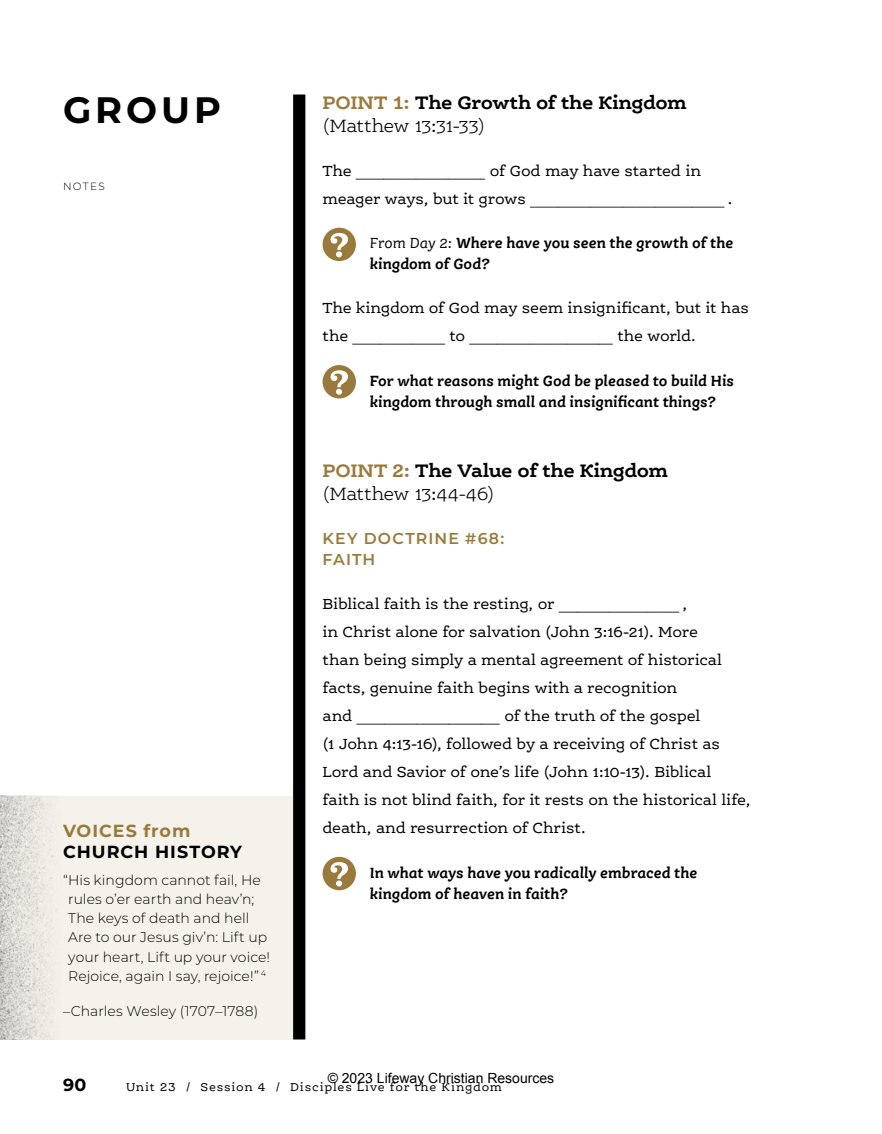
<style>
.page{position:relative;width:882px;height:1134px;background:#fff}
.page>*{position:absolute;margin:0;border:0;box-sizing:border-box;transform-origin:0 0}
.t1{font:700 36.75px "Montserrat";letter-spacing:.105em;color:#000}
.t2{font:700 19.25px/22.8px "Ernestine Pro";letter-spacing:-.015em;color:#000}
.t3{font:700 17.5px "Montserrat";letter-spacing:.055em;color:#000}
.t4{font:700 17.5px "Montserrat";letter-spacing:.05em;color:#997a3c}
.t5{font:15.75px/28px "Ernestine Pro";letter-spacing:-.015em;color:#000}
.t6{font:italic 700 15.75px/21px "Ernestine Pro";letter-spacing:-.005em;color:#000}
.t7{font:600 15.75px/21px "Montserrat";letter-spacing:.07em;color:#997a3c}
.t8{font:300 14px/19.2px "Montserrat";color:#000}
.t9{font:14px "Arial";color:#000}
.t10{font:12.25px "Ernestine Pro";letter-spacing:.065em;color:#000}
.t11{font:10.5px "Ernestine Pro";color:#000}
.t12{font:300 10.5px "Montserrat";letter-spacing:.125em;color:#000}
.s1{color:#997a3c}
.s2{font-weight:300}
.s3{font-weight:400}
</style>
<div class="page">
<div style="left:293px;top:94px;width:12px;height:946px;background:#000"></div>
<svg style="left:323px;top:228px;width:33px;height:33px"></svg>
<svg style="left:323px;top:365px;width:33px;height:33px"></svg>
<svg style="left:323px;top:857px;width:33px;height:33px"></svg>
<div style="left:0;top:796px;width:293px;height:244px;background:#f5f2eb"></div>
<img style="left:0;top:796px;width:57px;height:244px">
<h1 class="t1" style="left:63px;top:84px;width:159px">GROUP</h1>
<p class="t12" style="left:63px;top:179px;width:43px">NOTES</p>
<p class="t4" style="left:63px;top:818px;width:129px">VOICES from</p>
<p class="t3" style="left:63px;top:839px;width:181px">CHURCH HISTORY</p>
<p class="t8" style="left:68px;top:870px;width:203px;text-indent:-5px">“His kingdom cannot fail, He rules o’er earth and heav’n;<br>The keys of death and hell<br>Are to our Jesus giv’n: Lift up your heart, Lift up your voice!<br>Rejoice, again I say, rejoice!” <sup>4</sup></p>
<p class="t8" style="left:63px;top:1001px;width:197px">–Charles Wesley (1707–1788)</p>
<p class="t2" style="left:323px;top:91px;width:366px"><span class="s1">POINT 1:</span> The Growth of the Kingdom <span class="s2">(Matthew 13:31-33)</span></p>
<p class="t11" style="left:323px;top:168px;width:380px"><sup>The</sup> ____________________________ <sup>of</sup> <sup>God</sup> <sup>may</sup> <sup>have</sup> <sup>started</sup> <sup>in</sup></p>
<p class="t11" style="left:323px;top:196px;width:409px"><sup>meager</sup> <sup>ways,</sup> <sup>but</sup> <sup>it</sup> <sup>grows</sup> __________________________________________ <sup>.</sup></p>
<p class="t6" style="left:370px;top:232px;width:365px"><span class="s3">From Day 2:</span> Where have you seen the growth of the kingdom of God?</p>
<p class="t5" style="left:323px;top:294px;width:428px">The kingdom of God may seem insignificant, but it has</p>
<p class="t11" style="left:323px;top:333px;width:372px"><sup>the</sup> ____________________ <sup>to</sup> _______________________________ <sup>the</sup> <sup>world.</sup></p>
<p class="t6" style="left:370px;top:370px;width:366px">For what reasons might God be pleased to build His kingdom through small and insignificant things?</p>
<p class="t2" style="left:323px;top:458px;width:347px"><span class="s1">POINT 2:</span> The Value of the Kingdom <span class="s2">(Matthew 13:44-46)</span></p>
<p class="t7" style="left:323px;top:527px;width:183px">KEY DOCTRINE #68:<br>FAITH</p>
<p class="t5" style="left:323px;top:589px;width:401px">Biblical faith is the resting, or <sub>__________________________</sub> ,<br>in Christ alone for salvation (John 3:16-21). More than being simply a mental agreement of historical facts, genuine faith begins with a recognition</p>
<p class="t11" style="left:323px;top:713px;width:380px"><sup>and</sup> _______________________________ <sup>of</sup> <sup>the</sup> <sup>truth</sup> <sup>of</sup> <sup>the</sup> <sup>gospel</sup></p>
<p class="t5" style="left:323px;top:729px;width:430px">(1 John 4:13-16), followed by a receiving of Christ as Lord and Savior of one’s life (John 1:10-13). Biblical faith is not blind faith, for it rests on the historical life, death, and resurrection of Christ.</p>
<p class="t6" style="left:370px;top:861px;width:329px">In what ways have you radically embraced the kingdom of heaven in faith?</p>
<p class="t9" style="left:328px;top:1069px;width:228px">© 2023 Lifeway Christian Resources</p>
<p class="t3" style="left:63px;top:1072px;width:25px">90</p>
<p class="t10" style="left:126px;top:1080px;width:378px">Unit 23 / Session 4 / Disciples Live for the Kingdom</p>
</div>
